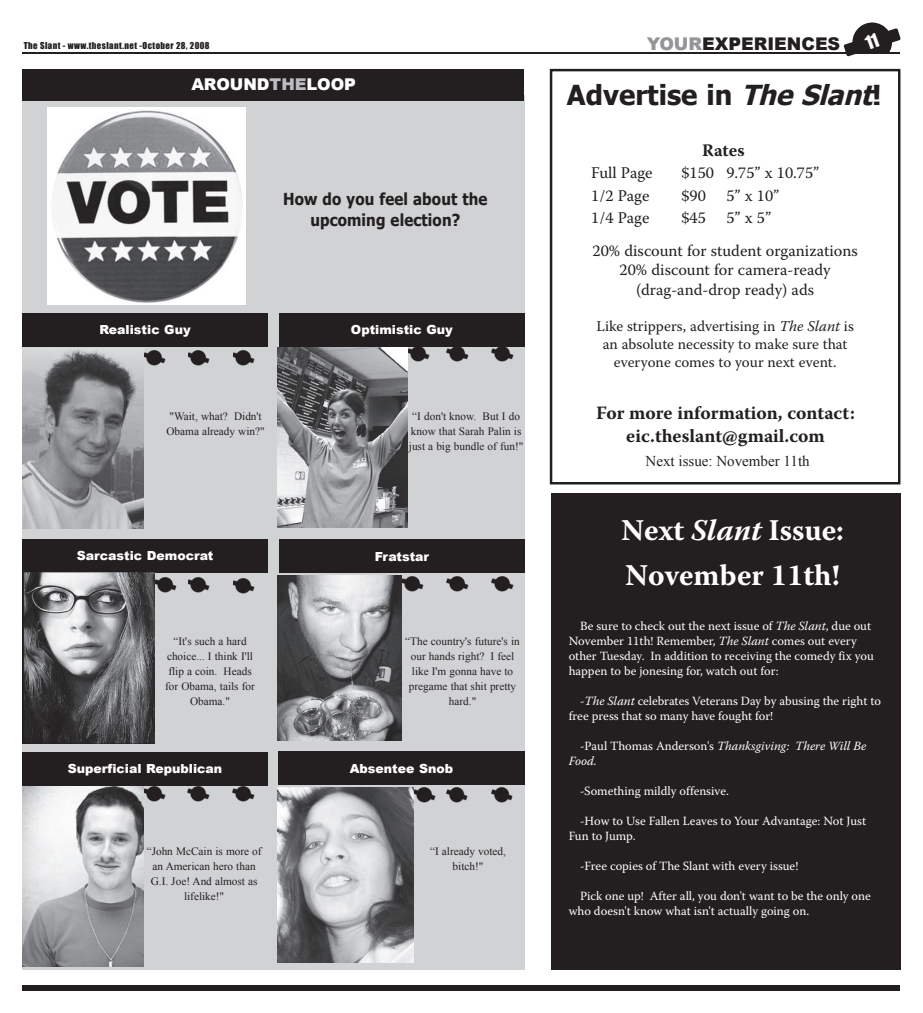
<style>
.page{position:relative;width:923px;height:1013px;background:#fff}
.page>*{position:absolute;margin:0;border:0;box-sizing:border-box;transform-origin:0 0}
.t1{font:700 30px/45px "Warnock Pro";color:#fff}
.t2{font:700 27.5px "Tahoma";color:#231f20}
.t3{font:700 18.75px/22.5px "Warnock Pro";color:#231f20;text-align:center}
.t4{font:900 17.5px "Arial";color:#231f20}
.t5{font:700 17.5px "Warnock Pro";letter-spacing:.005em;color:#231f20}
.t6{font:700 16.5px/21.2px "Tahoma";letter-spacing:.01em;color:#231f20;text-align:center;scale:.91 1}
.t7{font:16.25px/32.2px "Warnock Pro";color:#231f20}
.t8{font:900 16.25px "Arial";color:#fff}
.t9{font:15px/18px "Warnock Pro";color:#231f20;text-align:center}
.t10{font:15px "Times New Roman";color:#231f20}
.t11{font:12.5px/15px "Warnock Pro";color:#fff}
.t12{font:900 12.5px "Arial";color:#fff}
.t13{font:italic 12.5px/15px "Warnock Pro";color:#fff}
.t14{font:11.25px/15px "Times New Roman";color:#231f20;text-align:center}
.t15{font:8.75px "Impact";letter-spacing:.05em;color:#231f20}
.s1{color:#939598}
.s2{color:#bcbdc0}
.s3{font-style:italic}
.s4{font-style:normal}
</style>
<div class="page">
<hr style="left:22px;top:53px;width:878px;height:1px;background:#231f20">
<div style="left:22px;top:985px;width:878px;height:5px;background:#231f20"></div>
<div style="left:22px;top:312px;width:503px;height:657px;background:#d1d2d4"></div>
<img style="left:407px;top:347px;width:23px;height:16px">
<img style="left:446px;top:347px;width:23px;height:15px">
<img style="left:491px;top:347px;width:23px;height:15px">
<div style="left:22px;top:95px;width:503px;height:217px;background:#d1d2d4"></div>
<img style="left:144px;top:350px;width:22px;height:16px">
<img style="left:188px;top:350px;width:22px;height:16px">
<img style="left:233px;top:350px;width:22px;height:16px">
<img style="left:155px;top:577px;width:22px;height:16px">
<img style="left:188px;top:577px;width:22px;height:16px">
<img style="left:233px;top:579px;width:22px;height:15px">
<div style="left:22px;top:539px;width:246px;height:34px;background:#231f20"></div>
<img style="left:413px;top:787px;width:23px;height:16px">
<img style="left:446px;top:787px;width:22px;height:16px">
<img style="left:491px;top:787px;width:22px;height:16px">
<img style="left:401px;top:576px;width:23px;height:16px">
<img style="left:446px;top:576px;width:23px;height:16px">
<img style="left:491px;top:576px;width:23px;height:16px">
<div style="left:22px;top:69px;width:502px;height:32px;background:#231f20"></div>
<img style="left:143px;top:786px;width:23px;height:16px">
<img style="left:187px;top:786px;width:23px;height:16px">
<img style="left:232px;top:786px;width:23px;height:16px">
<div style="left:279px;top:539px;width:246px;height:34px;background:#231f20"></div>
<div style="left:22px;top:313px;width:246px;height:33px;background:#231f20"></div>
<div style="left:279px;top:313px;width:246px;height:33px;background:#231f20"></div>
<div style="left:22px;top:751px;width:246px;height:34px;background:#231f20"></div>
<div style="left:278px;top:751px;width:247px;height:34px;background:#231f20"></div>
<svg style="left:550px;top:69px;width:350px;height:415px"></svg>
<div style="left:551px;top:492px;width:349px;height:477px;background:#231f20"></div>
<img style="left:278px;top:575px;width:123px;height:166px">
<img style="left:278px;top:347px;width:129px;height:180px">
<img style="left:22px;top:349px;width:122px;height:180px">
<img style="left:22px;top:572px;width:133px;height:171px">
<img style="left:22px;top:786px;width:121px;height:180px">
<img style="left:278px;top:787px;width:135px;height:175px">
<img style="left:47px;top:107px;width:199px;height:197px">
<svg style="left:843px;top:23px;width:57px;height:34px"></svg>
<p class="t15" style="left:24px;top:40px;width:187px">The Slant - www.theslant.net -October 28, 2008</p>
<h3 class="t4" style="left:646px;top:34px;width:195px"><span class="s1">YoUR</span>eXPeRiences</h3>
<h3 class="t8" style="left:191px;top:75px;width:166px">aRoUnD<span class="s2">the</span>looP</h3>
<h3 class="t6" style="left:283px;top:188px;width:226px">How do you feel about the upcoming election?</h3>
<p class="t12" style="left:100px;top:323px;width:93px">Realistic guy</p>
<p class="t12" style="left:351px;top:323px;width:103px">optimistic guy</p>
<p class="t14" style="left:166px;top:409px;width:100px;text-align:left">"Wait, what? Didn't<br>Obama already win?"</p>
<p class="t14" style="left:409px;top:409px;width:116px">“I don't know. But I do know that Sarah Palin is just a big bundle of fun!"</p>
<p class="t12" style="left:77px;top:549px;width:138px">sarcastic Democrat</p>
<p class="t12" style="left:374px;top:549px;width:56px">Fratstar</p>
<p class="t14" style="left:165px;top:634px;width:91px">“It's such a hard choice... I think I'll flip a coin. Heads for Obama, tails for<br>Obama."</p>
<p class="t14" style="left:405px;top:634px;width:116px">“The country's future's in our hands right? I feel like I'm gonna have to pregame that shit pretty hard."</p>
<p class="t12" style="left:68px;top:761px;width:156px">superficial Republican</p>
<p class="t12" style="left:350px;top:761px;width:105px">absentee snob</p>
<p class="t14" style="left:147px;top:844px;width:116px">“John McCain is more of an American hero than<br>G.I. Joe! And almost as lifelike!"</p>
<p class="t14" style="left:430px;top:844px;width:77px">“I already voted, bitch!"</p>
<h2 class="t2" style="left:567px;top:77px;width:316px">Advertise in <span class="s3">TheSlant</span>!</h2>
<h3 class="t5" style="left:702px;top:140px;width:44px">Rates</h3>
<h3 class="t7" style="left:591px;top:157px;width:63px">Full Page</h3>
<h3 class="t7" style="left:681px;top:157px;width:139px">$150 9.75” x 10.75”</h3>
<h3 class="t7" style="left:591px;top:179px;width:60px">1/2 Page</h3>
<h3 class="t7" style="left:681px;top:179px;width:26px">$90</h3>
<h3 class="t7" style="left:726px;top:179px;width:54px">5” x 10”</h3>
<h3 class="t7" style="left:591px;top:202px;width:60px">1/4 Page</h3>
<h3 class="t7" style="left:681px;top:202px;width:26px">$45</h3>
<h3 class="t7" style="left:592px;top:202px;width:267px;text-indent:134px">5” x 5”<br>20% discount for student organizations</h3>
<h3 class="t7" style="left:619px;top:260px;width:212px;line-height:19.5px;text-align:center">20% discount for camera-ready (drag-and-drop ready) ads</h3>
<p class="t9" style="left:596px;top:316px;width:259px">Like strippers, advertising in <span class="s3">The Slant</span> is an absolute necessity to make sure that everyone comes to your next event.</p>
<h3 class="t3" style="left:596px;top:401px;width:260px">For more information, contact: eic.theslant@gmail.com</h3>
<p class="t10" style="left:645px;top:452px;width:165px">Next issue: November 11th</p>
<h1 class="t1" style="left:621px;top:507px;width:224px">Next <span class="s3">Slant</span> Issue:<br>November 11th!</h1>
<p class="t11" style="left:568px;top:618px;width:307px;text-indent:11px">Be sure to check out the next issue of <span class="s3">The Slant</span>, due out November 11th! Remember, <span class="s3">The Slant</span> comes out every other Tuesday. In addition to receiving the comedy fix you happen to be jonesing for, watch out for:</p>
<p class="t11" style="left:568px;top:693px;width:314px;text-indent:11px">-<span class="s3">The Slant</span> celebrates Veterans Day by abusing the right to free press that so many have fought for!</p>
<p class="t13" style="left:568px;top:738px;width:299px;text-indent:11px"><span class="s4">-Paul Thomas Anderson's</span> Thanksgiving: There Will Be<br>Food.</p>
<p class="t11" style="left:580px;top:783px;width:150px">-Something mildly offensive.</p>
<p class="t11" style="left:568px;top:813px;width:299px;text-indent:11px">-How to Use Fallen Leaves to Your Advantage: Not Just<br>Fun to Jump.</p>
<p class="t11" style="left:580px;top:858px;width:220px">-Free copies of The Slant with every issue!</p>
<p class="t11" style="left:568px;top:888px;width:303px;text-indent:11px">Pick one up! After all, you don't want to be the only one who doesn't know what isn't actually going on.</p>
</div>
